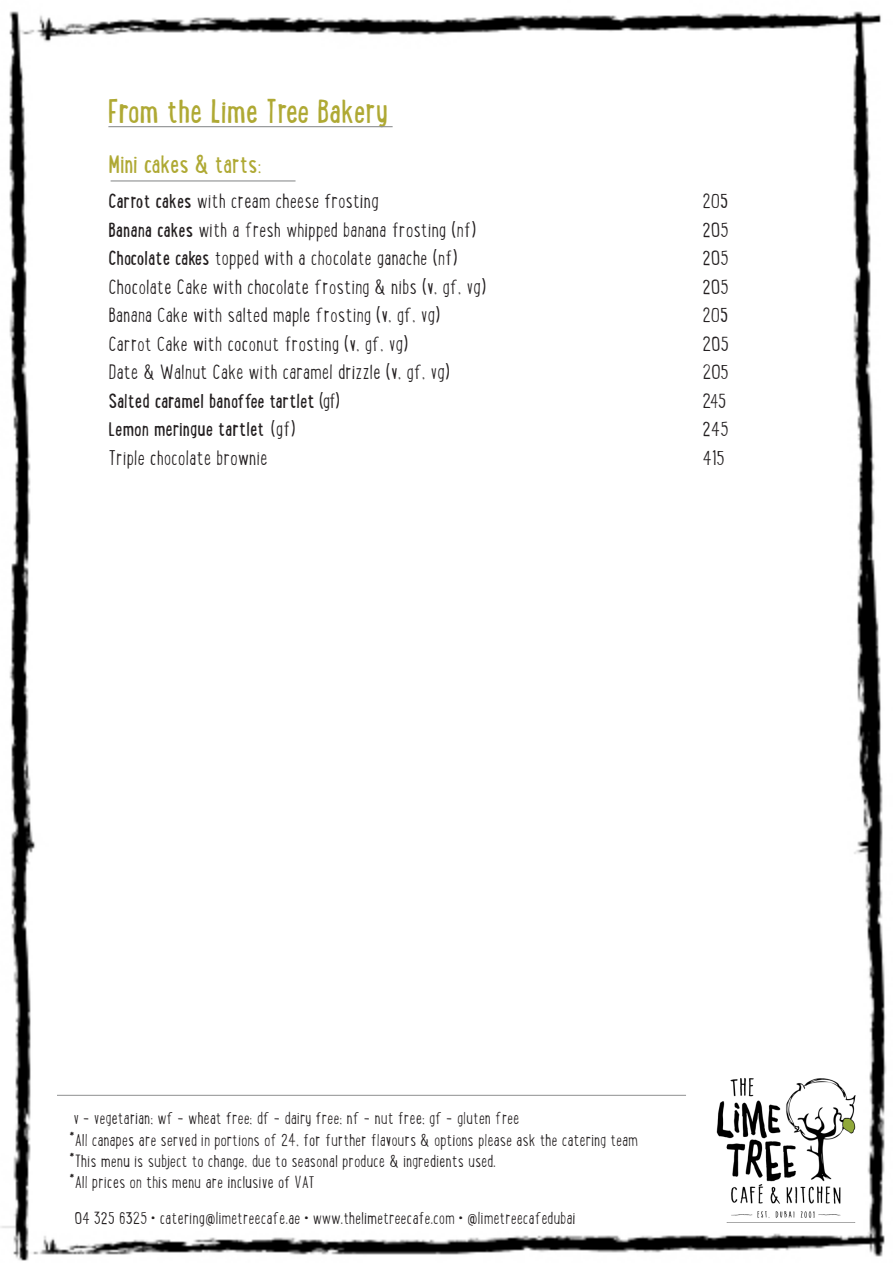
<style>
.page{position:relative;width:893px;height:1263px;background:#fff}
.page>*{position:absolute;margin:0;border:0;box-sizing:border-box;transform-origin:0 0}
.t1{font:30px "Lunch Box";letter-spacing:-.01em;color:#afa934}
.t2{font:22.5px "Lunch Box";letter-spacing:-.01em;color:#afa934}
.t3{font:300 18px "Lunch Box";color:#231f20}
.t4{font:18px "Lunch Box";color:#231f20}
.t5{font:300 15px "Lunch Box";color:#231f20}
.s1{font-weight:400}
.s2{font-weight:300}
</style>
<div class="page">
<img style="left:0;top:11px;width:887px;height:1250px">
<hr style="left:108px;top:126px;width:285px;height:1px;background:#8e9091">
<hr style="left:57px;top:1095px;width:629px;height:1px;background:#8e9091">
<hr style="left:111px;top:180px;width:185px;height:1px;background:#8e9091">
<img style="left:711px;top:1074px;width:148px;height:148px">
<p class="t1" style="left:108px;top:86px;width:282px">From the Lime Tree Bakery</p>
<p class="t2" style="left:109px;top:145px;width:154px">Mini cakes &amp; tarts:</p>
<p class="t3" style="left:108px;top:187px;width:272px"><span class="s1">Carrot cakes</span> with cream cheese frosting</p>
<p class="t3" style="left:702px;top:187px;width:27px">205</p>
<p class="t3" style="left:108px;top:216px;width:370px"><span class="s1">Banana cakes</span> with a fresh whipped banana frosting (nf)</p>
<p class="t3" style="left:702px;top:216px;width:28px">205</p>
<p class="t3" style="left:108px;top:244px;width:351px"><span class="s1">Chocolate cakes</span> topped with a chocolate ganache (nf)</p>
<p class="t3" style="left:702px;top:244px;width:28px">205</p>
<p class="t3" style="left:108px;top:273px;width:379px">Chocolate Cake with chocolate frosting &amp; nibs (v, gf, vg)</p>
<p class="t3" style="left:702px;top:273px;width:28px">205</p>
<p class="t3" style="left:108px;top:301px;width:334px">Banana Cake with salted maple frosting (v, gf, vg)</p>
<p class="t3" style="left:702px;top:301px;width:27px">205</p>
<p class="t3" style="left:108px;top:330px;width:302px">Carrot Cake with coconut frosting (v, gf, vg)</p>
<p class="t3" style="left:702px;top:330px;width:28px">205</p>
<p class="t3" style="left:108px;top:358px;width:343px">Date &amp; Walnut Cake with caramel drizzle (v, gf, vg)</p>
<p class="t3" style="left:702px;top:358px;width:28px">205</p>
<p class="t4" style="left:108px;top:386px;width:233px">Salted caramel banoffee tartlet <span class="s2">(gf)</span></p>
<p class="t3" style="left:702px;top:387px;width:25px">245</p>
<p class="t4" style="left:108px;top:414px;width:189px">Lemon meringue tartlet <span class="s2">(gf)</span></p>
<p class="t3" style="left:702px;top:415px;width:28px">245</p>
<p class="t3" style="left:108px;top:444px;width:161px">Triple chocolate brownie</p>
<p class="t3" style="left:702px;top:444px;width:24px">415</p>
<p class="t5" style="left:73px;top:1106px;width:448px">v - vegetarian; wf - wheat free; df - dairy free; nf - nut free; gf - gluten free</p>
<p class="t5" style="left:69px;top:1128px;width:570px">*All canapes are served in portions of 24, for further flavours &amp; options please ask the catering team</p>
<p class="t5" style="left:69px;top:1149px;width:428px">*This menu is subject to change, due to seasonal produce &amp; ingredients used.</p>
<p class="t5" style="left:69px;top:1170px;width:247px">*All prices on this menu are inclusive of VAT</p>
<p class="t5" style="left:74px;top:1206px;width:503px">04 325 6325 • catering@limetreecafe.ae • www.thelimetreecafe.com • @limetreecafedubai</p>
</div>
